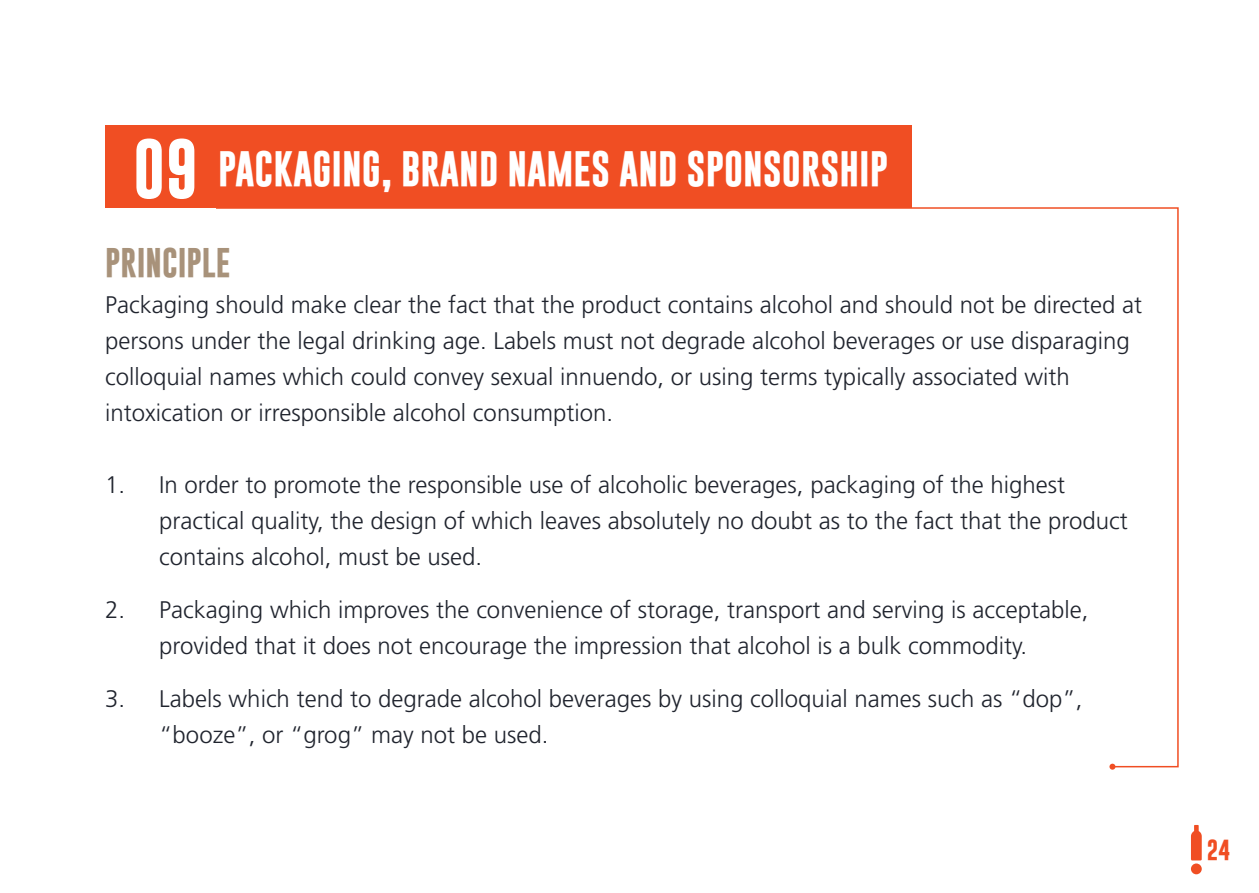
<style>
.page{position:relative;width:1259px;height:893px;background:#fff}
.page>*{position:absolute;margin:0;border:0;box-sizing:border-box;transform-origin:0 0}
.t1{font:700 36px "Gobold";color:#fff}
.t2{font:700 30px "Gobold";color:#a8927a}
.t3{font:300 24px/36px "Frutiger LT Std";color:#20242e}
.t4{font:700 21px "Gobold";color:#f04e23}
.s1{font-size:60px}
</style>
<div class="page">
<div style="left:105px;top:125px;width:807px;height:83px;background:#f04e23"></div>
<svg style="left:216px;top:207px;width:963px;height:561px"></svg>
<svg style="left:1109px;top:764px;width:6px;height:6px"></svg>
<svg style="left:1191px;top:825px;width:10px;height:35px"></svg>
<div style="left:1191px;top:863px;width:10px;height:11px;background:#f04e23;border-radius:50%"></div>
<h1 class="t1" style="left:133px;top:146px;width:757px"><span class="s1">09</span> PACKAGING, BRAND NAMES AND SPONSORSHIP</h1>
<p class="t2" style="left:105px;top:243px;width:127px">PRINCIPLE</p>
<p class="t3" style="left:105px;top:287px;width:1038px">Packaging should make clear the fact that the product contains alcohol and should not be directed at persons under the legal drinking age. Labels must not degrade alcohol beverages or use disparaging colloquial names which could convey sexual innuendo, or using terms typically associated with intoxication or irresponsible alcohol consumption.</p>
<p class="t3" style="left:159px;top:467px;width:970px;text-indent:-54px">1. In order to promote the responsible use of alcoholic beverages, packaging of the highest practical quality, the design of which leaves absolutely no doubt as to the fact that the product contains alcohol, must be used.</p>
<p class="t3" style="left:105px;top:592px;width:985px;text-align:center">2. Packaging which improves the convenience of storage, transport and serving is acceptable, provided that it does not encourage the impression that alcohol is a bulk commodity.</p>
<p class="t3" style="left:159px;top:681px;width:924px;text-indent:-54px">3. Labels which tend to degrade alcohol beverages by using colloquial names such as “dop”, “booze”, or “grog” may not be used.</p>
<p class="t4" style="left:1206px;top:836px;width:25px">24</p>
</div>
